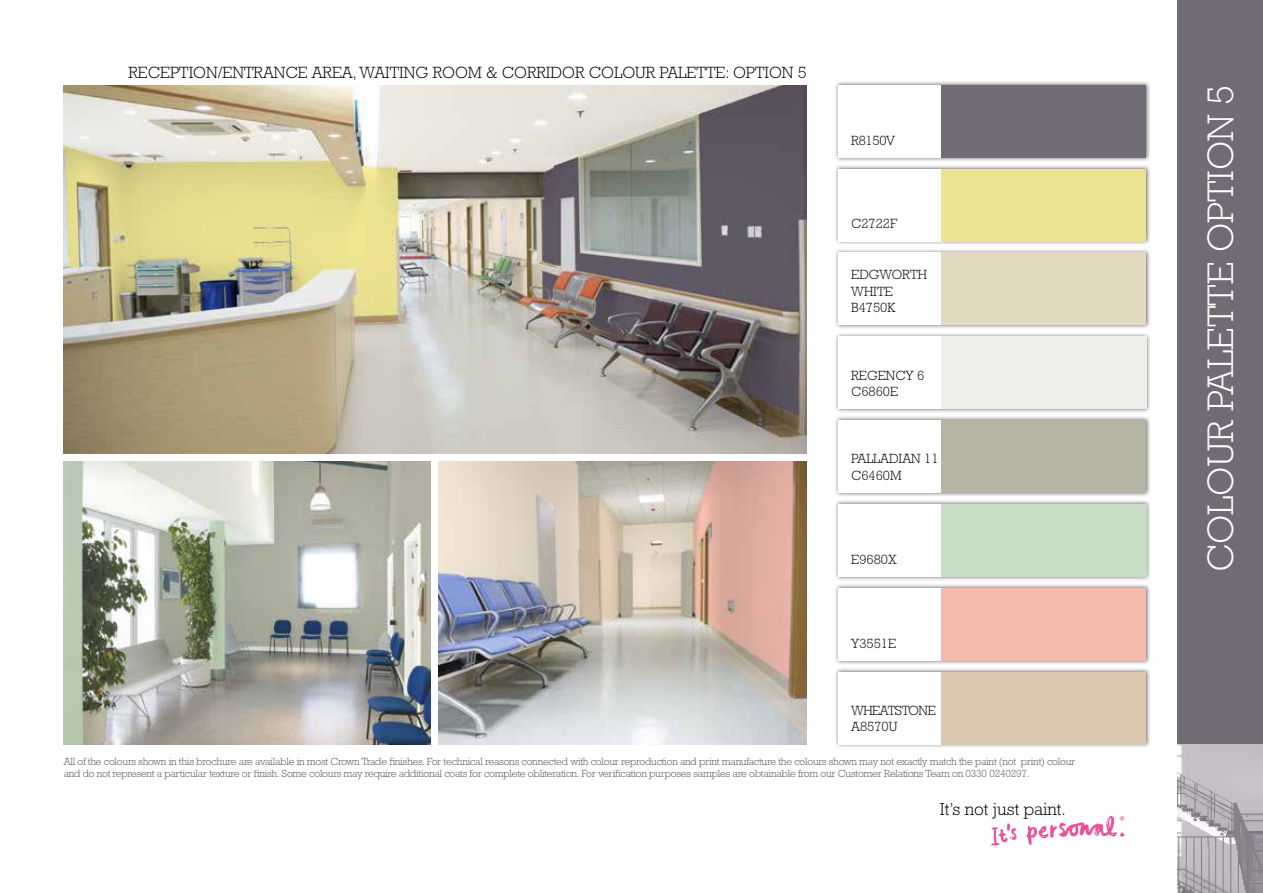
<style>
.page{position:relative;width:1263px;height:893px;background:#fff}
.page>*{position:absolute;margin:0;border:0;box-sizing:border-box;transform-origin:0 0}
.t1{font:300 37.5px "Rockwell Std";color:#fff}
.t2{font:300 17.7px "Rockwell Std";color:#000}
.t3{font:300 16.5px "Rockwell Std";color:#000}
.t4{font:300 13.5px/16.5px "Rockwell Std";color:#000}
.t5{font:300 13.5px/16.5px "Rockwell Std";letter-spacing:-.04em;color:#000}
.t6{font:300 10.5px/12px "Rockwell Std";letter-spacing:-.02em;color:#575756}
</style>
<div class="page">
<img style="left:991px;top:815px;width:134px;height:31px">
<div style="left:1178px;top:0;width:85px;height:893px;background:#716b75"></div>
<img style="left:1178px;top:744px;width:85px;height:149px">
<div style="left:834px;top:499px;width:317px;height:82px;background:#000;opacity:.6"></div>
<div style="left:838px;top:504px;width:308px;height:72px;background:#fff"></div>
<div style="left:941px;top:504px;width:205px;height:72px;background:#c9ddc6"></div>
<div style="left:834px;top:332px;width:317px;height:81px;background:#000;opacity:.6"></div>
<div style="left:838px;top:337px;width:308px;height:72px;background:#fff"></div>
<div style="left:941px;top:337px;width:205px;height:72px;background:#f0eee8"></div>
<div style="left:834px;top:80px;width:317px;height:82px;background:#000;opacity:.6"></div>
<div style="left:838px;top:85px;width:308px;height:72px;background:#fff"></div>
<div style="left:941px;top:85px;width:205px;height:72px;background:#716b75"></div>
<div style="left:834px;top:583px;width:317px;height:82px;background:#000;opacity:.6"></div>
<div style="left:838px;top:588px;width:308px;height:72px;background:#fff"></div>
<div style="left:941px;top:588px;width:205px;height:72px;background:#f3baad"></div>
<div style="left:834px;top:667px;width:317px;height:82px;background:#000;opacity:.6"></div>
<div style="left:838px;top:672px;width:308px;height:72px;background:#fff"></div>
<div style="left:941px;top:672px;width:205px;height:72px;background:#dbc7af"></div>
<div style="left:834px;top:416px;width:317px;height:81px;background:#000;opacity:.6"></div>
<div style="left:838px;top:420px;width:308px;height:73px;background:#fff"></div>
<div style="left:941px;top:420px;width:205px;height:73px;background:#b6b5a5"></div>
<div style="left:834px;top:164px;width:317px;height:82px;background:#000;opacity:.6"></div>
<div style="left:838px;top:169px;width:308px;height:72px;background:#fff"></div>
<div style="left:941px;top:169px;width:205px;height:72px;background:#ebe392"></div>
<div style="left:834px;top:248px;width:317px;height:82px;background:#000;opacity:.6"></div>
<div style="left:838px;top:253px;width:308px;height:72px;background:#fff"></div>
<div style="left:941px;top:253px;width:205px;height:72px;background:#e4dac2"></div>
<img style="left:64px;top:85px;width:742px;height:368px">
<img style="left:64px;top:462px;width:366px;height:282px">
<img style="left:439px;top:462px;width:367px;height:282px">
<h3 class="t3" style="left:128px;top:63px;width:680px">RECEPTION/ENTRANCE AREA, WAITING ROOM &amp; CORRIDOR COLOUR PALETTE: OPTION 5</h3>
<p class="t4" style="left:851px;top:132px;width:45px">R8150V</p>
<p class="t4" style="left:851px;top:216px;width:47px">C2722F</p>
<p class="t4" style="left:851px;top:266px;width:77px">EDGWORTH<br>WHITE<br>B4750K</p>
<p class="t4" style="left:851px;top:367px;width:75px">REGENCY 6<br>C6860E</p>
<p class="t4" style="left:851px;top:451px;width:89px">PALLADIAN 11<br>C6460M</p>
<p class="t4" style="left:851px;top:551px;width:47px">E9680X</p>
<p class="t4" style="left:851px;top:635px;width:46px">Y3551E</p>
<p class="t5" style="left:851px;top:702px;width:86px">WHEATSTONE<br>A8570U</p>
<p class="t6" style="left:64px;top:756px;width:1013px">All of the colours shown in this brochure are available in most Crown Trade finishes. For technical reasons connected with colour reproduction and print manufacture the colours shown may not exactly match the paint (not print) colour and do not represent a particular texture or finish. Some colours may require additional coats for complete obliteration. For verification purposes samples are obtainable from our Customer Relations Team on 0330 0240297.</p>
<h2 class="t2" style="left:940px;top:799px;width:127px">It’s not just paint.</h2>
<h1 class="t1" style="left:1199px;top:572px;width:489px;rotate:-90deg">COLOUR PALETTE OPTION 5</h1>
</div>
